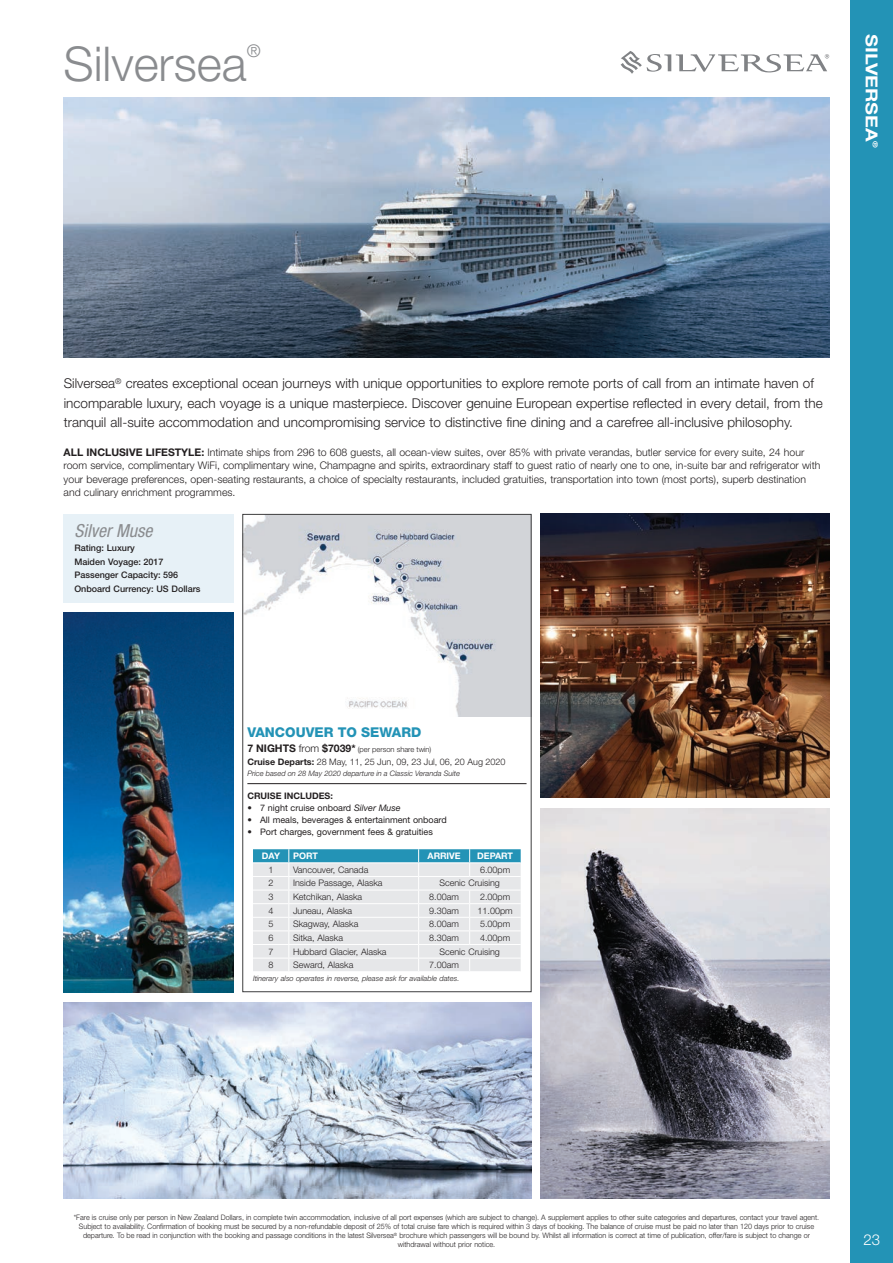
<style>
.page{position:relative;width:893px;height:1263px;background:#fff}
.page>*{position:absolute;margin:0;border:0;box-sizing:border-box;transform-origin:0 0}
.t1{font:300 48px "Helvetica Neue LT Std";color:#8a8c8f}
.t2{font:italic condensed 18px "Helvetica Neue LT Std";color:#8a8c8f}
.t3{font:300 17.55px "Helvetica Neue LT Std";color:#8a8c8f}
.t4{font:700 16.5px "Helvetica Neue LT Std";color:#fff;scale:1.2 1}
.t5{font:300 15px "Helvetica Neue LT Std";color:#fff}
.t6{font:300 13.5px/19.5px "Helvetica Neue LT Std";color:#231f20}
.t7{font:800 13.5px "Helvetica Neue LT Std";color:#2393b6}
.t8{font:300 10.5px/13.5px "Helvetica Neue LT Std";color:#231f20}
.t9{font:300 9px "Helvetica Neue LT Std";color:#231f20}
.t10{font:9px "Helvetica Neue LT Std";color:#231f20}
.t11{font:500 9px/13.5px "Helvetica Neue LT Std";color:#231f20}
.t12{font:700 9px "Helvetica Neue LT Std";color:#fff}
.t13{font:700 9px "Helvetica Neue LT Std";color:#231f20}
.t14{font:300 7.5px/9px "Helvetica Neue LT Std";color:#231f20;text-align:center;scale:.96 1}
.t15{font:italic 300 7.5px "Helvetica Neue LT Std";color:#231f20}
.t16{font:300 7.5px "Helvetica Neue LT Std";color:#231f20}
.t17{font:700 7.05px "Helvetica Neue LT Std";color:#fff;scale:1.2 1}
.s1{font-weight:700}
.s2{font-weight:700;font-size:10.5px}
.s3{font-size:10.5px}
.s4{font-style:italic}
</style>
<div class="page">
<div style="left:850px;top:0;width:43px;height:1263px;background:#2393b6"></div>
<img style="left:244px;top:516px;width:285px;height:201px">
<img style="left:64px;top:98px;width:765px;height:259px">
<img style="left:540px;top:514px;width:289px;height:283px">
<img style="left:540px;top:808px;width:289px;height:391px">
<img style="left:64px;top:1003px;width:467px;height:196px">
<img style="left:64px;top:613px;width:170px;height:379px">
<hr style="left:247px;top:783px;width:279px;height:1px;background:#231f20">
<div style="left:242px;top:514px;width:289px;height:478px;border:1px solid #3e3e3f"></div>
<div style="left:64px;top:514px;width:170px;height:88px;background:#e7f1f7"></div>
<svg style="left:253px;top:849px;width:268px;height:122px;background:#d3e0e5"></svg>
<svg style="left:621px;top:51px;width:208px;height:23px"></svg>
<h1 class="t1" style="left:63px;top:35px;width:185px">Silversea</h1>
<h3 class="t3" style="left:247px;top:40px;width:15px">®</h3>
<h3 class="t4" style="left:882px;top:34px;width:91px;rotate:90deg">SILVERSEA</h3>
<p class="t17" style="left:880px;top:141px;width:7px;rotate:90deg">®</p>
<p class="t6" style="left:64px;top:373px;width:760px">Silversea<sup>®</sup> creates exceptional ocean journeys with unique opportunities to explore remote ports of call from an intimate haven of incomparable luxury, each voyage is a unique masterpiece. Discover genuine European expertise reflected in every detail, from the tranquil all-suite accommodation and uncompromising service to distinctive fine dining and a carefree all-inclusive philosophy.</p>
<p class="t8" style="left:64px;top:445px;width:758px"><span class="s1">ALL INCLUSIVE LIFESTYLE:</span> Intimate ships from 296 to 608 guests, all ocean-view suites, over 85% with private verandas, butler service for every suite, 24 hour room service, complimentary WiFi, complimentary wine, Champagne and spirits, extraordinary staff to guest ratio of nearly one to one, in-suite bar and refrigerator with your beverage preferences, open-seating restaurants, a choice of specialty restaurants, included gratuities, transportation into town (most ports), superb destination and culinary enrichment programmes.</p>
<h2 class="t2" style="left:74px;top:521px;width:80px">Silver Muse</h2>
<p class="t11" style="left:74px;top:541px;width:128px">Rating: Luxury<br>Maiden Voyage: 2017<br>Passenger Capacity: 596<br>Onboard Currency: US Dollars</p>
<h3 class="t7" style="left:247px;top:724px;width:176px">VANCOUVER TO SEWARD</h3>
<p class="t16" style="left:247px;top:744px;width:186px"><span class="s2">7 NIGHTS</span> <span class="s3">from</span> <span class="s2">$7039*</span> (per person share twin)</p>
<p class="t9" style="left:247px;top:756px;width:260px"><span class="s1">Cruise Departs:</span> 28 May, 11, 25 Jun, 09, 23 Jul, 06, 20 Aug 2020</p>
<p class="t15" style="left:247px;top:769px;width:214px">Price based on 28 May 2020 departure in a Classic Veranda Suite</p>
<p class="t13" style="left:247px;top:790px;width:87px">CRUISE INCLUDES:</p>
<p class="t10" style="left:247px;top:803px;width:155px">• 7 night cruise onboard <span class="s4">Silver Muse</span></p>
<p class="t10" style="left:247px;top:815px;width:201px">• All meals, beverages &amp; entertainment onboard</p>
<p class="t10" style="left:247px;top:827px;width:187px">• Port charges, government fees &amp; gratuities</p>
<p class="t12" style="left:262px;top:850px;width:20px">DAY</p>
<p class="t12" style="left:293px;top:850px;width:26px">PORT</p>
<p class="t12" style="left:427px;top:850px;width:35px">ARRIVE</p>
<p class="t12" style="left:477px;top:850px;width:37px">DEPART</p>
<p class="t9" style="left:268px;top:864px;width:7px">1</p>
<p class="t9" style="left:293px;top:864px;width:77px">Vancouver, Canada</p>
<p class="t9" style="left:480px;top:864px;width:32px">6.00pm</p>
<p class="t9" style="left:268px;top:878px;width:7px">2</p>
<p class="t9" style="left:293px;top:878px;width:91px">Inside Passage, Alaska</p>
<p class="t9" style="left:439px;top:878px;width:62px">Scenic Cruising</p>
<p class="t9" style="left:268px;top:891px;width:7px">3</p>
<p class="t9" style="left:293px;top:891px;width:71px">Ketchikan, Alaska</p>
<p class="t9" style="left:429px;top:891px;width:31px">8.00am</p>
<p class="t9" style="left:480px;top:891px;width:32px">2.00pm</p>
<p class="t9" style="left:268px;top:905px;width:7px">4</p>
<p class="t9" style="left:293px;top:905px;width:61px">Juneau, Alaska</p>
<p class="t9" style="left:429px;top:905px;width:31px">9.30am</p>
<p class="t9" style="left:478px;top:905px;width:37px">11.00pm</p>
<p class="t9" style="left:268px;top:918px;width:7px">5</p>
<p class="t9" style="left:293px;top:918px;width:67px">Skagway, Alaska</p>
<p class="t9" style="left:429px;top:918px;width:31px">8.00am</p>
<p class="t9" style="left:480px;top:918px;width:32px">5.00pm</p>
<p class="t9" style="left:268px;top:932px;width:7px">6</p>
<p class="t9" style="left:293px;top:932px;width:51px">Sitka, Alaska</p>
<p class="t9" style="left:429px;top:932px;width:31px">8.30am</p>
<p class="t9" style="left:480px;top:932px;width:32px">4.00pm</p>
<p class="t9" style="left:268px;top:946px;width:7px">7</p>
<p class="t9" style="left:293px;top:946px;width:95px">Hubbard Glacier, Alaska</p>
<p class="t9" style="left:439px;top:946px;width:62px">Scenic Cruising</p>
<p class="t9" style="left:268px;top:959px;width:7px">8</p>
<p class="t9" style="left:293px;top:959px;width:62px">Seward, Alaska</p>
<p class="t9" style="left:429px;top:959px;width:31px">7.00am</p>
<p class="t15" style="left:253px;top:974px;width:208px">Itinerary also operates in reverse, please ask for available dates.</p>
<p class="t14" style="left:74px;top:1213px;width:778px">*Fare is cruise only per person in New Zealand Dollars, in complete twin accommodation, inclusive of all port expenses (which are subject to change). A supplement applies to other suite categories and departures, contact your travel agent.<br>Subject to availability. Confirmation of booking must be secured by a non-refundable deposit of 25% of total cruise fare which is required within 3 days of booking. The balance of cruise must be paid no later than 120 days prior to cruise departure. To be read in conjunction with the booking and passage conditions in the latest Silversea<sup>®</sup> brochure which passengers will be bound by. Whilst all information is correct at time of publication, offer/fare is subject to change or withdrawal without prior notice.</p>
<h3 class="t5" style="left:863px;top:1230px;width:18px">23</h3>
</div>
